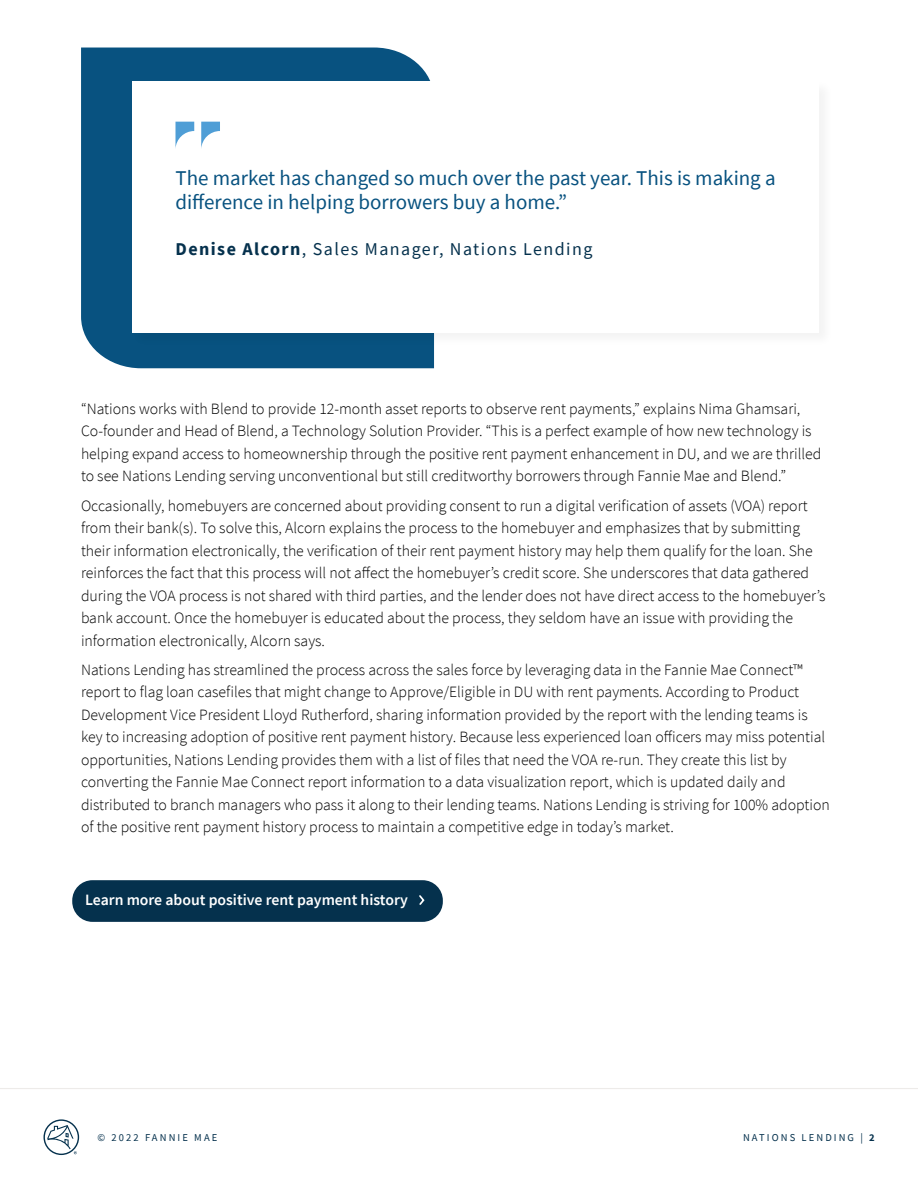
<style>
.page{position:relative;width:918px;height:1188px;background:#fff}
.page>*{position:absolute;margin:0;border:0;box-sizing:border-box;transform-origin:0 0}
.Quote_Large{font:21px/24px "Source Sans Pro";color:#085280}
.attribution_white{font:18px "Source Sans Pro";letter-spacing:.08em;color:#05314d}
.Body_Copy{font:300 15.75px/22.5px "Source Sans Pro";color:#000}
.Body_Copy-2{font:600 15.75px "Source Sans Pro";color:#fff}
.t1{font:10.5px "Source Sans Pro";letter-spacing:.2em;color:#05314d}
.s1{font-weight:700}
</style>
<div class="page">
<div style="left:81px;top:48px;width:353px;height:320px;background:#085280"></div>
<div style="left:131px;top:79px;width:703px;height:268px;background:#000;opacity:.05"></div>
<div style="left:133px;top:81px;width:686px;height:252px;background:#fff"></div>
<svg style="left:201px;top:122px;width:19px;height:26px"></svg>
<svg style="left:176px;top:122px;width:18px;height:23px"></svg>
<div style="left:72px;top:880px;width:371px;height:42px;background:#05314d;border-radius:20px"></div>
<svg style="left:419px;top:895px;width:6px;height:10px"></svg>
<svg style="left:0;top:1088px;width:918px;height:68px"></svg>
<svg style="left:44px;top:1119px;width:35px;height:36px"></svg>
<p class="Quote_Large" style="left:176px;top:166px;width:602px">The market has changed so much over the past year. This is making a difference in helping borrowers buy a home.”</p>
<p class="attribution_white" style="left:176px;top:238px;width:419px"><span class="s1">Denise Alcorn</span>, Sales Manager, Nations Lending</p>
<p class="Body_Copy" style="left:81px;top:397px;width:742px">“Nations works with Blend to provide 12-month asset reports to observe rent payments,” explains Nima Ghamsari, Co-founder and Head of Blend, a Technology Solution Provider. “This is a perfect example of how new technology is helping expand access to homeownership through the positive rent payment enhancement in DU, and we are thrilled to see Nations Lending serving unconventional but still creditworthy borrowers through Fannie Mae and Blend.”</p>
<p class="Body_Copy" style="left:81px;top:494px;width:746px">Occasionally, homebuyers are concerned about providing consent to run a digital verification of assets (VOA) report from their bank(s). To solve this, Alcorn explains the process to the homebuyer and emphasizes that by submitting their information electronically, the verification of their rent payment history may help them qualify for the loan. She reinforces the fact that this process will not affect the homebuyer’s credit score. She underscores that data gathered during the VOA process is not shared with third parties, and the lender does not have direct access to the homebuyer’s bank account. Once the homebuyer is educated about the process, they seldom have an issue with providing the information electronically, Alcorn says.</p>
<p class="Body_Copy" style="left:81px;top:658px;width:750px">Nations Lending has streamlined the process across the sales force by leveraging data in the Fannie Mae Connect™ report to flag loan casefiles that might change to Approve/Eligible in DU with rent payments. According to Product Development Vice President Lloyd Rutherford, sharing information provided by the report with the lending teams is key to increasing adoption of positive rent payment history. Because less experienced loan officers may miss potential opportunities, Nations Lending provides them with a list of files that need the VOA re-run. They create this list by converting the Fannie Mae Connect report information to a data visualization report, which is updated daily and distributed to branch managers who pass it along to their lending teams. Nations Lending is striving for 100% adoption of the positive rent payment history process to maintain a competitive edge in today’s market.</p>
<p class="Body_Copy-2" style="left:85px;top:889px;width:324px">Learn more about positive rent payment history</p>
<p class="t1" style="left:98px;top:1131px;width:121px">© 2022 FANNIE MAE</p>
<p class="t1" style="left:743px;top:1131px;width:133px">NATIONS LENDING | <span class="s1">2</span></p>
</div>
